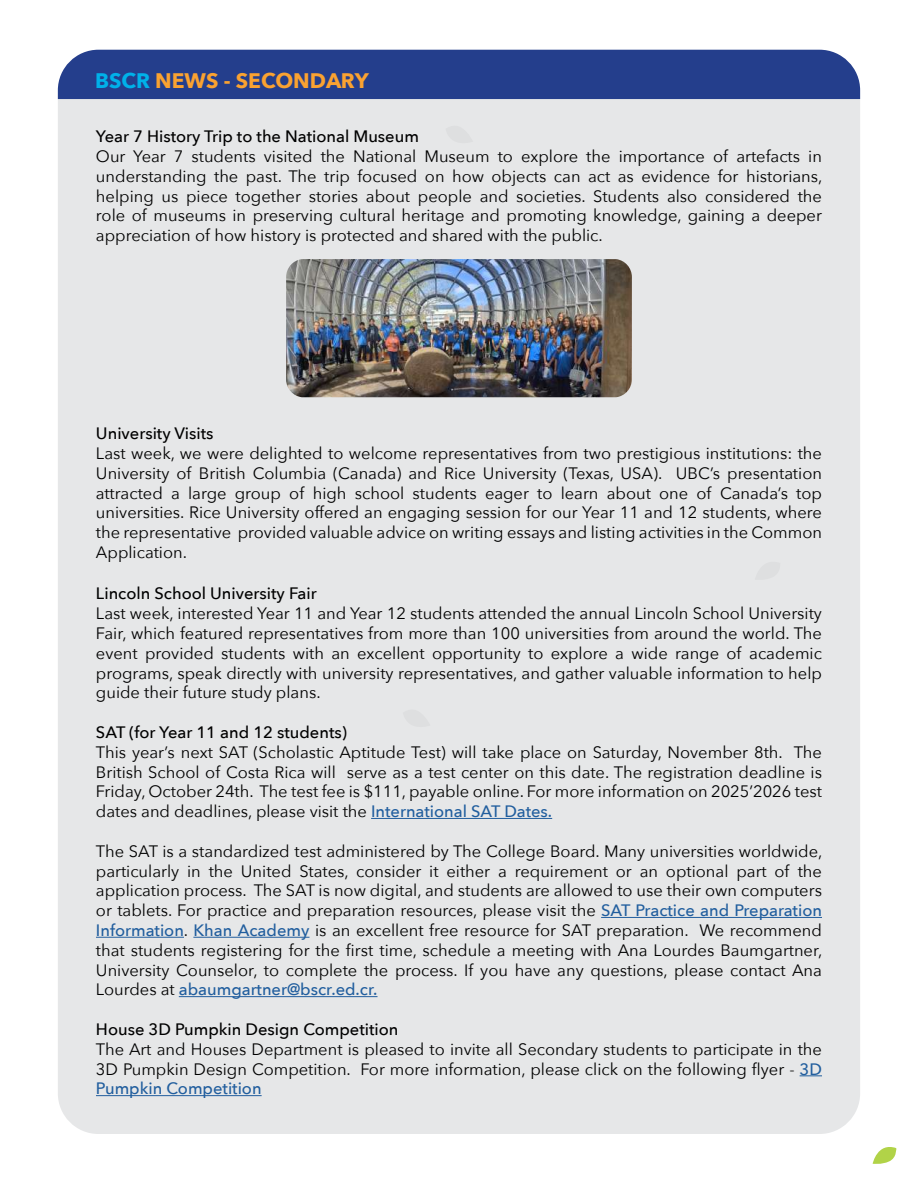
<style>
.page{position:relative;width:918px;height:1188px;background:#fff}
.page>*{position:absolute;margin:0;border:0;box-sizing:border-box;transform-origin:0 0}
.t1{font:700 21px "Avenir Next";color:#faa231}
.t2{font:16.5px/19.8px "Avenir Next";color:#000;text-align:justify}
.t3{font:500 16.5px "Avenir Next";color:#000}
.s1{color:#00b1e9}
.s2{font-weight:500;color:#215e9e}
</style>
<div class="page">
<div style="left:58px;top:99px;width:802px;height:1035px;background:#e6e7e8"></div>
<div style="left:58px;top:50px;width:802px;height:49px;background:#243e8c"></div>
<svg style="left:403px;top:706px;width:27px;height:28px"></svg>
<svg style="left:755px;top:556px;width:26px;height:25px"></svg>
<svg style="left:446px;top:123px;width:27px;height:27px"></svg>
<hr style="left:371px;top:818px;width:181px;height:1px;background:#215e9e">
<hr style="left:601px;top:917px;width:221px;height:1px;background:#215e9e">
<hr style="left:96px;top:937px;width:88px;height:1px;background:#215e9e">
<hr style="left:193px;top:937px;width:116px;height:1px;background:#215e9e">
<hr style="left:179px;top:996px;width:199px;height:1px;background:#215e9e">
<svg style="left:800px;top:1075px;width:22px;height:1px"></svg>
<hr style="left:96px;top:1095px;width:166px;height:1px;background:#215e9e">
<svg style="left:873px;top:1147px;width:24px;height:17px"></svg>
<img style="left:286px;top:259px;width:346px;height:138px">
<p class="t1" style="left:95px;top:62px;width:275px"><span class="s1">BSCR</span> NEWS - SECONDARY</p>
<p class="t3" style="left:96px;top:122px;width:325px">Year 7 History Trip to the National Museum</p>
<p class="t2" style="left:96px;top:146px;width:728px">Our Year 7 students visited the National Museum to explore the importance of artefacts in understanding the past. The trip focused on how objects can act as evidence for historians, helping us piece together stories about people and societies. Students also considered the role of museums in preserving cultural heritage and promoting knowledge, gaining a deeper appreciation of how history is protected and shared with the public.</p>
<p class="t3" style="left:96px;top:419px;width:119px">University Visits</p>
<p class="t2" style="left:96px;top:443px;width:728px">Last week, we were delighted to welcome representatives from two prestigious institutions: the University of British Columbia (Canada) and Rice University (Texas, USA). UBC’s presentation attracted a large group of high school students eager to learn about one of Canada’s top universities. Rice University offered an engaging session for our Year 11 and 12 students, where the representative provided valuable advice on writing essays and listing activities in the Common Application.</p>
<p class="t3" style="left:96px;top:580px;width:222px">Lincoln School University Fair</p>
<p class="t2" style="left:96px;top:603px;width:728px">Last week, interested Year 11 and Year 12 students attended the annual Lincoln School University Fair, which featured representatives from more than 100 universities from around the world. The event provided students with an excellent opportunity to explore a wide range of academic programs, speak directly with university representatives, and gather valuable information to help guide their future study plans.</p>
<p class="t3" style="left:96px;top:718px;width:252px">SAT (for Year 11 and 12 students)</p>
<p class="t2" style="left:96px;top:741px;width:728px">This year’s next SAT (Scholastic Aptitude Test) will take place on Saturday, November 8th. The British School of Costa Rica will serve as a test center on this date. The registration deadline is Friday, October 24th. The test fee is $111, payable online. For more information on 2025’2026 test dates and deadlines, please visit the <span class="s2">International SAT Dates.</span></p>
<p class="t2" style="left:96px;top:840px;width:728px">The SAT is a standardized test administered by The College Board. Many universities worldwide, particularly in the United States, consider it either a requirement or an optional part of the application process. The SAT is now digital, and students are allowed to use their own computers or tablets. For practice and preparation resources, please visit the <span class="s2">SAT Practice and Preparation Information</span>. <span class="s2">Khan Academy</span> is an excellent free resource for SAT preparation. We recommend that students registering for the first time, schedule a meeting with Ana Lourdes Baumgartner, University Counselor, to complete the process. If you have any questions, please contact Ana Lourdes at <span class="s2">abaumgartner@bscr.ed.cr.</span></p>
<p class="t3" style="left:96px;top:1015px;width:304px">House 3D Pumpkin Design Competition</p>
<p class="t2" style="left:96px;top:1038px;width:728px">The Art and Houses Department is pleased to invite all Secondary students to participate in the 3D Pumpkin Design Competition. For more information, please click on the following flyer - <span class="s2">3D Pumpkin Competition</span></p>
</div>
